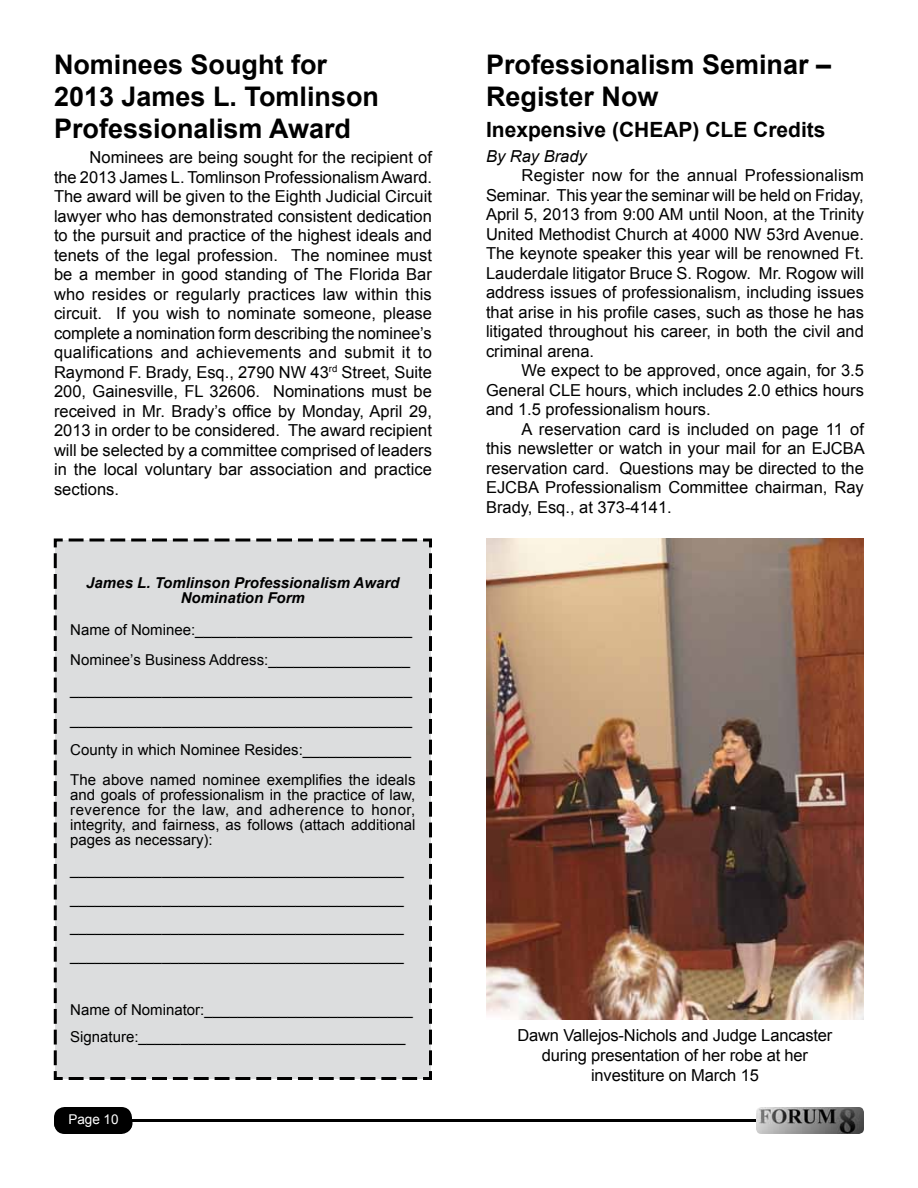
<style>
.page{position:relative;width:918px;height:1188px;background:#fff}
.page>*{position:absolute;margin:0;border:0;box-sizing:border-box;transform-origin:0 0}
.t1{font:700 27px/32.4px "Arial";color:#000}
.t2{font:700 21px "Arial";color:#000}
.t3{font:16.5px/19.5px "Arial";color:#000;text-align:justify}
.t4{font:italic 16.5px "Arial";color:#000}
.t5{font:15px/30px "Arial";color:#000}
.t6{font:italic 700 15px/15px "Arial";color:#000;text-align:center}
.t7{font:13.5px "Arial";color:#fff}
</style>
<div class="page">
<hr style="left:81px;top:1119px;width:736px;height:3px;background:#000">
<div style="left:54px;top:1107px;width:78px;height:27px;background:#000;border-radius:11px"></div>
<div style="left:54px;top:1114px;width:79px;height:18px;background:#000;border-radius:9px"></div>
<div style="left:53px;top:538px;width:379px;height:542px;background:#dcddde"></div>
<img style="left:486px;top:538px;width:378px;height:481px">
<img style="left:756px;top:1107px;width:108px;height:27px">
<h1 class="t1" style="left:54px;top:49px;width:327px">Nominees Sought for<br>2013 James L. Tomlinson<br>Professionalism Award</h1>
<p class="t3" style="left:54px;top:148px;width:380px;text-indent:36px">Nominees are being sought for the recipient of the 2013 James L. Tomlinson Professionalism Award.<br>The award will be given to the Eighth Judicial Circuit lawyer who has demonstrated consistent dedication to the pursuit and practice of the highest ideals and tenets of the legal profession. The nominee must be a member in good standing of The Florida Bar who resides or regularly practices law within this circuit. If you wish to nominate someone, please complete a nomination form describing the nominee’s qualifications and achievements and submit it to Raymond F. Brady, Esq., 2790 NW 43<sup>rd</sup> Street, Suite 200, Gainesville, FL 32606. Nominations must be received in Mr. Brady’s office by Monday, April 29, 2013 in order to be considered. The award recipient will be selected by a committee comprised of leaders in the local voluntary bar association and practice sections.</p>
<p class="t6" style="left:86px;top:575px;width:315px">James L. Tomlinson Professionalism Award<br>Nomination Form</p>
<p class="t5" style="left:70px;top:615px;width:347px">Name of Nominee:__________________________ Nominee’s Business Address:_________________ _________________________________________ _________________________________________ County in which Nominee Resides:_____________ The above named nominee exemplifies the ideals</p>
<p class="t5" style="left:70px;top:788px;width:347px;line-height:15px;text-align:justify">and goals of professionalism in the practice of law, reverence for the law, and adherence to honor, integrity, and fairness, as follows (attach additional pages as necessary):</p>
<p class="t5" style="left:70px;top:856px;width:335px;line-height:28.5px;text-align:justify">________________________________________ ________________________________________ ________________________________________ ________________________________________</p>
<p class="t5" style="left:70px;top:996px;width:344px;line-height:27px">Name of Nominator:_________________________<br>Signature:________________________________</p>
<p class="t7" style="left:68px;top:1110px;width:52px">Page 10</p>
<h1 class="t1" style="left:486px;top:49px;width:347px">Professionalism Seminar –<br>Register Now</h1>
<p class="t2" style="left:486px;top:115px;width:341px">Inexpensive (CHEAP) CLE Credits</p>
<p class="t4" style="left:486px;top:145px;width:102px">By Ray Brady</p>
<p class="t3" style="left:486px;top:166px;width:380px;text-indent:36px">Register now for the annual Professionalism Seminar. This year the seminar will be held on Friday, April 5, 2013 from 9:00 AM until Noon, at the Trinity United Methodist Church at 4000 NW 53rd Avenue.<br>The keynote speaker this year will be renowned Ft.<br>Lauderdale litigator Bruce S. Rogow. Mr. Rogow will address issues of professionalism, including issues that arise in his profile cases, such as those he has litigated throughout his career, in both the civil and criminal arena.</p>
<p class="t3" style="left:486px;top:361px;width:379px;text-indent:36px">We expect to be approved, once again, for 3.5<br>General CLE hours, which includes 2.0 ethics hours and 1.5 professionalism hours.</p>
<p class="t3" style="left:486px;top:419px;width:380px;text-indent:36px">A reservation card is included on page 11 of this newsletter or watch in your mail for an EJCBA reservation card. Questions may be directed to the EJCBA Professionalism Committee chairman, Ray Brady, Esq., at 373-4141.</p>
<p class="t3" style="left:517px;top:1026px;width:316px;text-align:center">Dawn Vallejos-Nichols and Judge Lancaster during presentation of her robe at her investiture on March 15</p>
</div>
